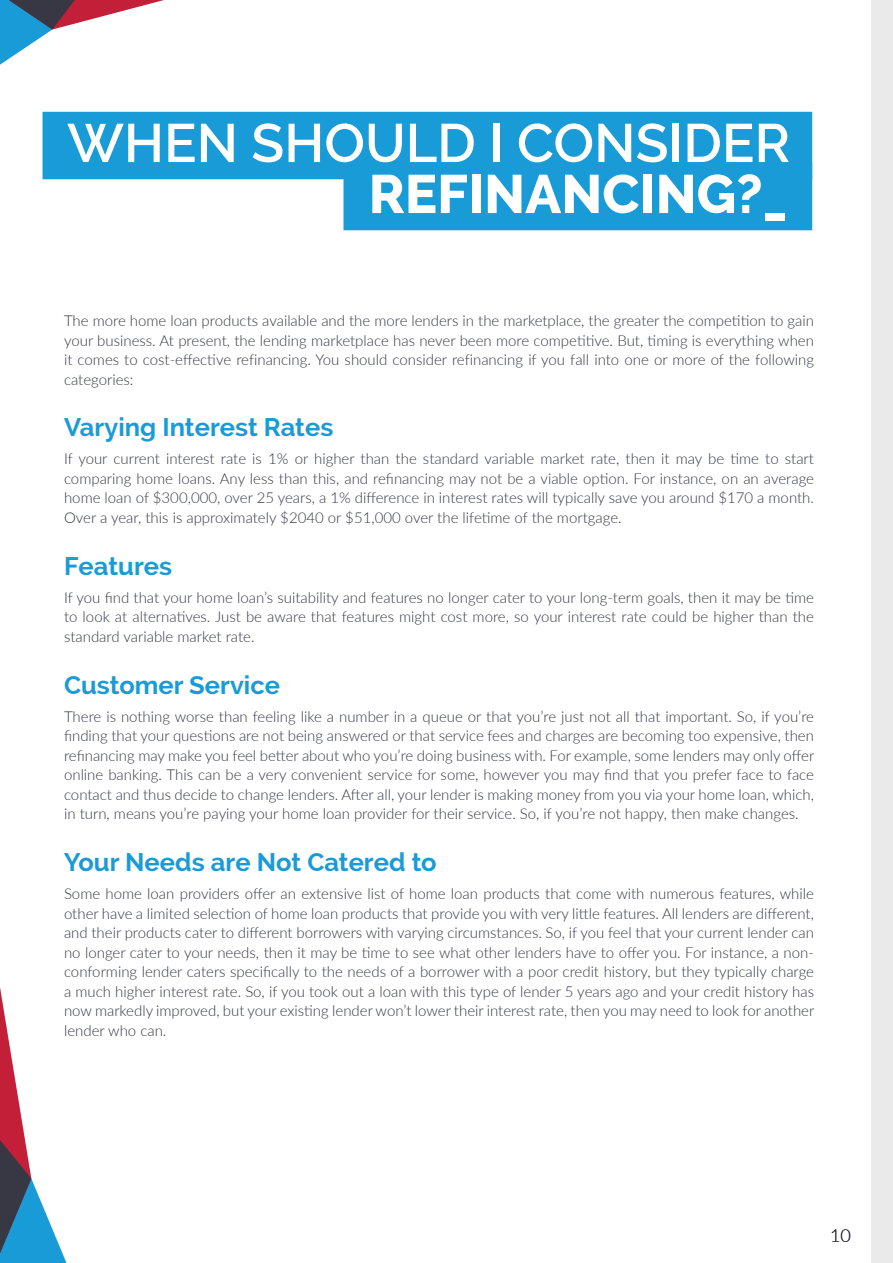
<style>
.page{position:relative;width:893px;height:1263px;background:#fff}
.page>*{position:absolute;margin:0;border:0;box-sizing:border-box;transform-origin:0 0}
.t1{font:600 54px/51px "Raleway";color:#fff;text-align:right}
.Header_1{font:700 25.5px "Raleway";color:#199bd8}
.t2{font:300 18px "Lato";color:#231f20}
.Paragraph{font:300 15px/19.5px "Lato";color:#353743;text-align:justify}
.s1{font-size:40.5px;color:#199bd8}
.s2{font-weight:800}
.s3{font-weight:800;color:#199bd8}
</style>
<div class="page">
<svg style="left:0;top:987px;width:67px;height:276px"></svg>
<svg style="left:0;top:0;width:164px;height:65px"></svg>
<div style="left:871px;top:0;width:22px;height:1263px;background:#e9eae9"></div>
<div style="left:43px;top:112px;width:769px;height:67px;background:#199bd8"></div>
<div style="left:343px;top:163px;width:469px;height:67px;background:#199bd8"></div>
<p class="t1" style="left:67px;top:118px;width:746px">WHEN SHOULD I CONSIDER<span class="s1">II<br></span><span class="s2">REFINANCING?_</span><span class="s3">_</span></p>
<p class="Paragraph" style="left:64px;top:310px;width:751px">The more home loan products available and the more lenders in the marketplace, the greater the competition to gain your business. At present, the lending marketplace has never been more competitive. But, timing is everything when it comes to cost-effective refinancing. You should consider refinancing if you fall into one or more of the following categories:</p>
<p class="Header_1" style="left:64px;top:413px;width:271px">Varying Interest Rates</p>
<p class="Paragraph" style="left:64px;top:449px;width:751px">If your current interest rate is 1% or higher than the standard variable market rate, then it may be time to start comparing home loans. Any less than this, and refinancing may not be a viable option. For instance, on an average home loan of $300,000, over 25 years, a 1% difference in interest rates will typically save you around $170 a month.<br>Over a year, this is approximately $2040 or $51,000 over the lifetime of the mortgage.</p>
<p class="Header_1" style="left:64px;top:551px;width:110px">Features</p>
<p class="Paragraph" style="left:64px;top:587px;width:751px">If you find that your home loan’s suitability and features no longer cater to your long-term goals, then it may be time to look at alternatives. Just be aware that features might cost more, so your interest rate could be higher than the standard variable market rate.</p>
<p class="Header_1" style="left:64px;top:670px;width:217px">Customer Service</p>
<p class="Paragraph" style="left:64px;top:706px;width:752px">There is nothing worse than feeling like a number in a queue or that you’re just not all that important. So, if you’re finding that your questions are not being answered or that service fees and charges are becoming too expensive, then refinancing may make you feel better about who you’re doing business with. For example, some lenders may only offer online banking. This can be a very convenient service for some, however you may find that you prefer face to face contact and thus decide to change lenders. After all, your lender is making money from you via your home loan, which, in turn, means you’re paying your home loan provider for their service. So, if you’re not happy, then make changes.</p>
<p class="Header_1" style="left:64px;top:847px;width:374px">Your Needs are Not Catered to</p>
<p class="Paragraph" style="left:64px;top:883px;width:752px">Some home loan providers offer an extensive list of home loan products that come with numerous features, while other have a limited selection of home loan products that provide you with very little features. All lenders are different, and their products cater to different borrowers with varying circumstances. So, if you feel that your current lender can no longer cater to your needs, then it may be time to see what other lenders have to offer you. For instance, a non&shy;conforming lender caters specifically to the needs of a borrower with a poor credit history, but they typically charge a much higher interest rate. So, if you took out a loan with this type of lender 5 years ago and your credit history has now markedly improved, but your existing lender won’t lower their interest rate, then you may need to look for another lender who can.</p>
<p class="t2" style="left:830px;top:1223px;width:22px">10</p>
</div>
